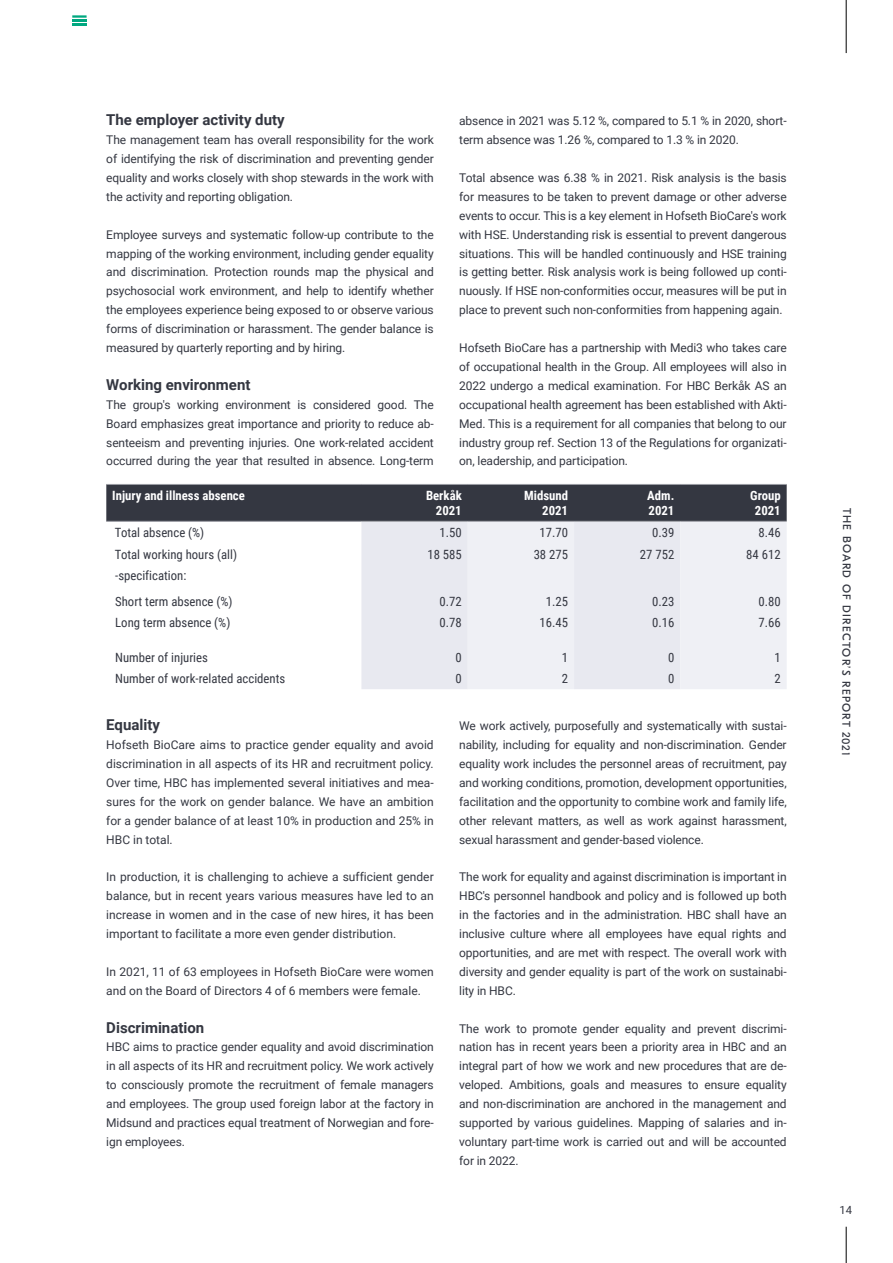
<style>
.page{position:relative;width:893px;height:1263px;background:#fff}
.page>*{position:absolute;margin:0;border:0;box-sizing:border-box;transform-origin:0 0}
.t1{font:700 15px "Roboto";color:#343741}
.t2{font:12.75px/25.5px "Roboto Condensed";color:#343741}
.t3{font:700 12.75px/15.3px "Roboto Condensed";color:#fff;text-align:right}
.t4{font:12px/18.9px "Roboto";letter-spacing:-.01em;color:#343741;text-align:justify}
.t5{font:11.25px "GT Eesti Display";letter-spacing:.105em;color:#343741}
.t6{font:11.25px "Roboto";color:#343741}
</style>
<div class="page">
<div style="left:106px;top:485px;width:681px;height:36px;background:#343741"></div>
<div style="left:361px;top:522px;width:107px;height:167px;background:#e8e9f0"></div>
<div style="left:468px;top:522px;width:319px;height:167px;background:#eff0f5"></div>
<hr style="left:106px;top:484px;width:255px;height:1px;background:#9a9ca3">
<hr style="left:361px;top:484px;width:107px;height:1px;background:#9a9ca3">
<hr style="left:468px;top:484px;width:106px;height:1px;background:#9a9ca3">
<hr style="left:574px;top:484px;width:106px;height:1px;background:#9a9ca3">
<hr style="left:680px;top:484px;width:107px;height:1px;background:#9a9ca3">
<hr style="left:106px;top:521px;width:255px;height:1px;background:#9a9ca3">
<hr style="left:361px;top:521px;width:107px;height:1px;background:#9a9ca3">
<hr style="left:468px;top:521px;width:106px;height:1px;background:#9a9ca3">
<hr style="left:574px;top:521px;width:106px;height:1px;background:#9a9ca3">
<hr style="left:680px;top:521px;width:107px;height:1px;background:#9a9ca3">
<hr style="left:846px;top:1227px;width:1px;height:36px;background:#000">
<hr style="left:846px;top:0;width:1px;height:53px;background:#000">
<hr style="left:72px;top:15px;width:15px;height:3px;background:#00a880">
<svg style="left:72px;top:20px;width:15px;height:6px"></svg>
<p class="t1" style="left:106px;top:109px;width:180px">The employer activity duty</p>
<p class="t4" style="left:106px;top:130px;width:329px">The management team has overall responsibility for the work of identifying the risk of discrimination and preventing gender equality and works closely with shop stewards in the work with the activity and reporting obligation.</p>
<p class="t4" style="left:106px;top:224px;width:329px">Employee surveys and systematic follow-up contribute to the mapping of the working environment, including gender equality and discrimination. Protection rounds map the physical and psychosocial work environment, and help to identify whether the employees experience being exposed to or observe various forms of discrimination or harassment. The gender balance is measured by quarterly reporting and by hiring.</p>
<p class="t1" style="left:106px;top:374px;width:146px">Working environment</p>
<p class="t4" style="left:106px;top:395px;width:329px">The group's working environment is considered good. The Board emphasizes great importance and priority to reduce ab&shy;senteeism and preventing injuries. One work-related accident occurred during the year that resulted in absence. Long-term</p>
<p class="t4" style="left:459px;top:111px;width:328px">absence in 2021 was 5.12 %, compared to 5.1 % in 2020, short&shy;term absence was 1.26 %, compared to 1.3 % in 2020.</p>
<p class="t4" style="left:459px;top:168px;width:329px">Total absence was 6.38 % in 2021. Risk analysis is the basis for measures to be taken to prevent damage or other adverse events to occur. This is a key element in Hofseth BioCare's work with HSE. Understanding risk is essential to prevent dangerous situations. This will be handled continuously and HSE training is getting better. Risk analysis work is being followed up conti&shy;nuously. If HSE non-conformities occur, measures will be put in place to prevent such non-conformities from happening again.</p>
<p class="t4" style="left:459px;top:338px;width:329px">Hofseth BioCare has a partnership with Medi3 who takes care of occupational health in the Group. All employees will also in 2022 undergo a medical examination. For HBC Berkåk AS an occupational health agreement has been established with Akti-Med. This is a requirement for all companies that belong to our industry group ref. Section 13 of the Regulations for organizati&shy;on, leadership, and participation.</p>
<p class="t3" style="left:112px;top:487px;width:134px">Injury and illness absence</p>
<p class="t3" style="left:426px;top:487px;width:37px">Berkåk<br>2021</p>
<p class="t3" style="left:524px;top:487px;width:45px">Midsund<br>2021</p>
<p class="t3" style="left:647px;top:487px;width:29px;text-align:left">Adm.<br>2021</p>
<p class="t3" style="left:750px;top:487px;width:32px;text-align:center">Group<br>2021</p>
<p class="t2" style="left:115px;top:519px;width:91px">Total absence (%)</p>
<p class="t2" style="left:439px;top:519px;width:24px">1.50</p>
<p class="t2" style="left:540px;top:519px;width:30px">17.70</p>
<p class="t2" style="left:652px;top:519px;width:24px">0.39</p>
<p class="t2" style="left:758px;top:519px;width:24px">8.46</p>
<p class="t2" style="left:115px;top:541px;width:124px">Total working hours (all)</p>
<p class="t2" style="left:427px;top:541px;width:36px">18 585</p>
<p class="t2" style="left:534px;top:541px;width:36px">38 275</p>
<p class="t2" style="left:640px;top:541px;width:36px">27 752</p>
<p class="t2" style="left:746px;top:541px;width:36px">84 612</p>
<p class="t2" style="left:115px;top:562px;width:119px">-specification:<br>Short term absence (%)</p>
<p class="t2" style="left:439px;top:588px;width:24px">0.72</p>
<p class="t2" style="left:546px;top:588px;width:24px">1.25</p>
<p class="t2" style="left:652px;top:588px;width:24px">0.23</p>
<p class="t2" style="left:758px;top:588px;width:24px">0.80</p>
<p class="t2" style="left:115px;top:609px;width:117px">Long term absence (%)</p>
<p class="t2" style="left:439px;top:609px;width:24px">0.78</p>
<p class="t2" style="left:539px;top:609px;width:30px">16.45</p>
<p class="t2" style="left:652px;top:609px;width:24px">0.16</p>
<p class="t2" style="left:758px;top:609px;width:24px">7.66</p>
<p class="t2" style="left:115px;top:644px;width:94px">Number of injuries</p>
<p class="t2" style="left:455px;top:644px;width:8px">0</p>
<p class="t2" style="left:562px;top:644px;width:8px">1</p>
<p class="t2" style="left:668px;top:644px;width:8px">0</p>
<p class="t2" style="left:774px;top:644px;width:8px">1</p>
<p class="t2" style="left:115px;top:665px;width:172px">Number of work-related accidents</p>
<p class="t2" style="left:455px;top:665px;width:8px">0</p>
<p class="t2" style="left:562px;top:665px;width:8px">2</p>
<p class="t2" style="left:668px;top:665px;width:8px">0</p>
<p class="t2" style="left:774px;top:665px;width:8px">2</p>
<p class="t1" style="left:106px;top:714px;width:55px">Equality</p>
<p class="t4" style="left:106px;top:735px;width:329px">Hofseth BioCare aims to practice gender equality and avoid discrimination in all aspects of its HR and recruitment policy.<br>Over time, HBC has implemented several initiatives and mea&shy;sures for the work on gender balance. We have an ambition for a gender balance of at least 10% in production and 25% in HBC in total.</p>
<p class="t4" style="left:106px;top:867px;width:329px">In production, it is challenging to achieve a sufficient gender balance, but in recent years various measures have led to an increase in women and in the case of new hires, it has been important to facilitate a more even gender distribution.</p>
<p class="t4" style="left:106px;top:962px;width:329px">In 2021, 11 of 63 employees in Hofseth BioCare were women and on the Board of Directors 4 of 6 members were female.</p>
<p class="t1" style="left:106px;top:1017px;width:100px">Discrimination</p>
<p class="t4" style="left:106px;top:1037px;width:329px">HBC aims to practice gender equality and avoid discrimination in all aspects of its HR and recruitment policy. We work actively to consciously promote the recruitment of female managers and employees. The group used foreign labor at the factory in Midsund and practices equal treatment of Norwegian and fore&shy;ign employees.</p>
<p class="t4" style="left:459px;top:716px;width:329px">We work actively, purposefully and systematically with sustai&shy;nability, including for equality and non-discrimination. Gender equality work includes the personnel areas of recruitment, pay and working conditions, promotion, development opportunities, facilitation and the opportunity to combine work and family life, other relevant matters, as well as work against harassment, sexual harassment and gender-based violence.</p>
<p class="t4" style="left:459px;top:867px;width:329px">The work for equality and against discrimination is important in HBC's personnel handbook and policy and is followed up both in the factories and in the administration. HBC shall have an inclusive culture where all employees have equal rights and opportunities, and are met with respect. The overall work with diversity and gender equality is part of the work on sustainabi&shy;lity in HBC.</p>
<p class="t4" style="left:459px;top:1018px;width:329px">The work to promote gender equality and prevent discrimi&shy;nation has in recent years been a priority area in HBC and an integral part of how we work and new procedures that are de&shy;veloped. Ambitions, goals and measures to ensure equality and non-discrimination are anchored in the management and supported by various guidelines. Mapping of salaries and in&shy;voluntary part-time work is carried out and will be accounted for in 2022.</p>
<p class="t5" style="left:853px;top:508px;width:249px;rotate:90deg">THE BOARD OF DIRECTOR’S REPORT 2021</p>
<p class="t6" style="left:839px;top:1202px;width:14px">14</p>
</div>
